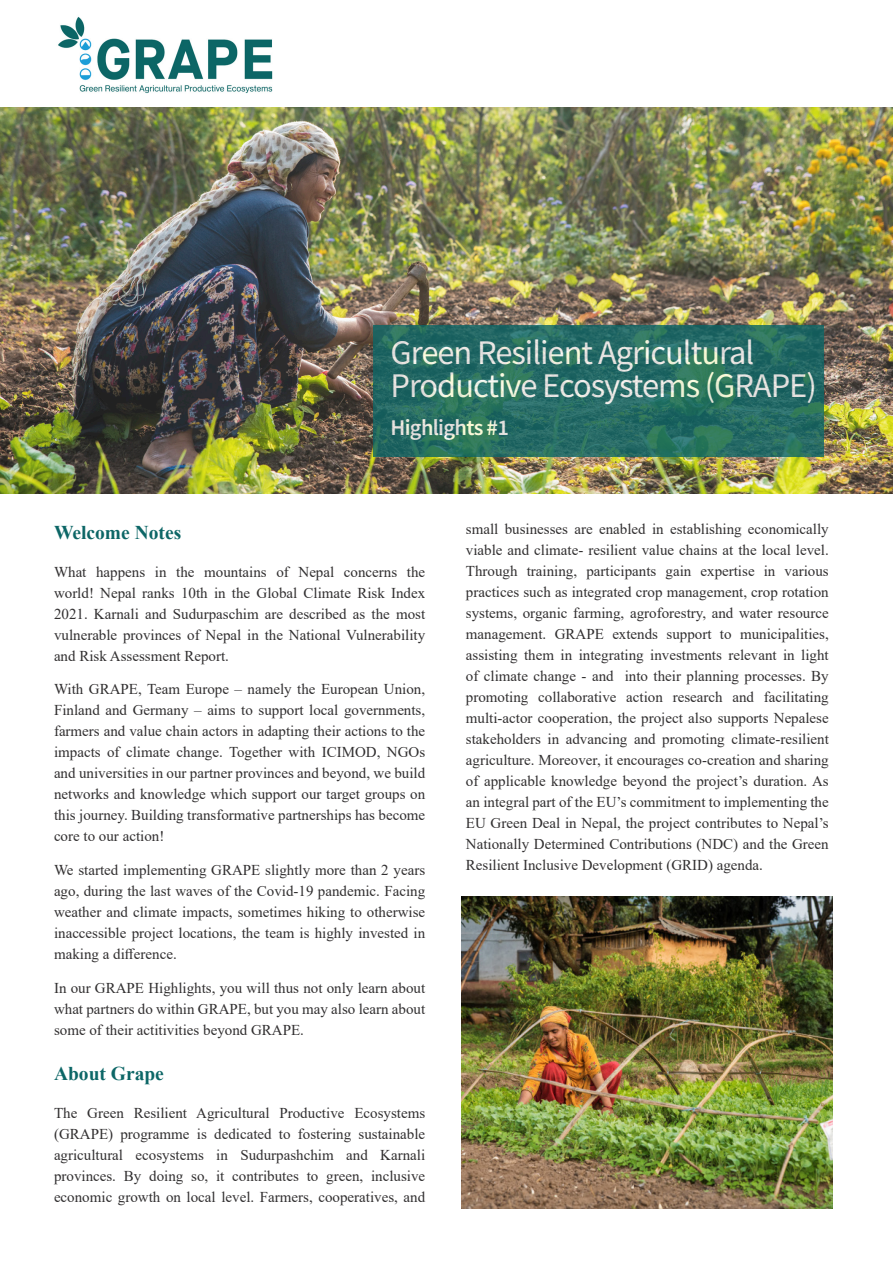
<style>
.page{position:relative;width:893px;height:1263px;background:#fff}
.page>*{position:absolute;margin:0;border:0;box-sizing:border-box;transform-origin:0 0}
.t1{font:34.5px/33px "Source Sans Pro";letter-spacing:-.03em;color:#fff}
.t2{font:600 22.5px "Source Sans Pro";letter-spacing:-.03em;color:#fff}
.Heading{font:700 19.5px "Times New Roman";color:#0c6666}
.Heading-2{font:15px/21px "Times New Roman";color:#312f30;text-align:justify}
.CONTENT_BODY{font:15px/21px "Times New Roman";color:#312f30;text-align:justify}
</style>
<div class="page">
<img style="left:0;top:108px;width:893px;height:386px">
<svg style="left:373px;top:325px;width:451px;height:132px;background:#266c63"></svg>
<img style="left:462px;top:896px;width:371px;height:313px">
<img style="left:58px;top:16px;width:215px;height:78px">
<h1 class="t1" style="left:390px;top:336px;width:428px">Green Resilient Agricultural<br>Productive Ecosystems (GRAPE)</h1>
<h2 class="t2" style="left:390px;top:413px;width:120px">Highlights #1</h2>
<p class="Heading" style="left:54px;top:518px;width:129px">Welcome Notes</p>
<p class="CONTENT_BODY" style="left:54px;top:561px;width:373px">What happens in the mountains of Nepal concerns the world! Nepal ranks 10th in the Global Climate Risk Index 2021. Karnali and Sudurpaschim are described as the most vulnerable provinces of Nepal in the National Vulnerability and Risk Assessment Report.</p>
<p class="CONTENT_BODY" style="left:54px;top:678px;width:373px">With GRAPE, Team Europe – namely the European Union, Finland and Germany – aims to support local governments, farmers and value chain actors in adapting their actions to the impacts of climate change. Together with ICIMOD, NGOs and universities in our partner provinces and beyond, we build networks and knowledge which support our target groups on this journey. Building transformative partnerships has become core to our action!</p>
<p class="CONTENT_BODY" style="left:54px;top:859px;width:373px">We started implementing GRAPE slightly more than 2 years ago, during the last waves of the Covid-19 pandemic. Facing weather and climate impacts, sometimes hiking to otherwise inaccessible project locations, the team is highly invested in making a difference.</p>
<p class="CONTENT_BODY" style="left:54px;top:977px;width:373px">In our GRAPE Highlights, you will thus not only learn about what partners do within GRAPE, but you may also learn about some of their actitivities beyond GRAPE.</p>
<p class="Heading" style="left:54px;top:1059px;width:111px">About Grape</p>
<p class="Heading-2" style="left:54px;top:1102px;width:373px">The Green Resilient Agricultural Productive Ecosystems (GRAPE) programme is dedicated to fostering sustainable agricultural ecosystems in Sudurpashchim and Karnali provinces. By doing so, it contributes to green, inclusive economic growth on local level. Farmers, cooperatives, and</p>
<p class="Heading-2" style="left:466px;top:518px;width:364px">small businesses are enabled in establishing economically viable and climate- resilient value chains at the local level.<br>Through training, participants gain expertise in various practices such as integrated crop management, crop rotation systems, organic farming, agroforestry, and water resource management. GRAPE extends support to municipalities, assisting them in integrating investments relevant in light of climate change - and into their planning processes. By promoting collaborative action research and facilitating multi-actor cooperation, the project also supports Nepalese stakeholders in advancing and promoting climate-resilient agriculture. Moreover, it encourages co-creation and sharing of applicable knowledge beyond the project’s duration. As an integral part of the EU’s commitment to implementing the EU Green Deal in Nepal, the project contributes to Nepal’s Nationally Determined Contributions (NDC) and the Green Resilient Inclusive Development (GRID) agenda.</p>
</div>
